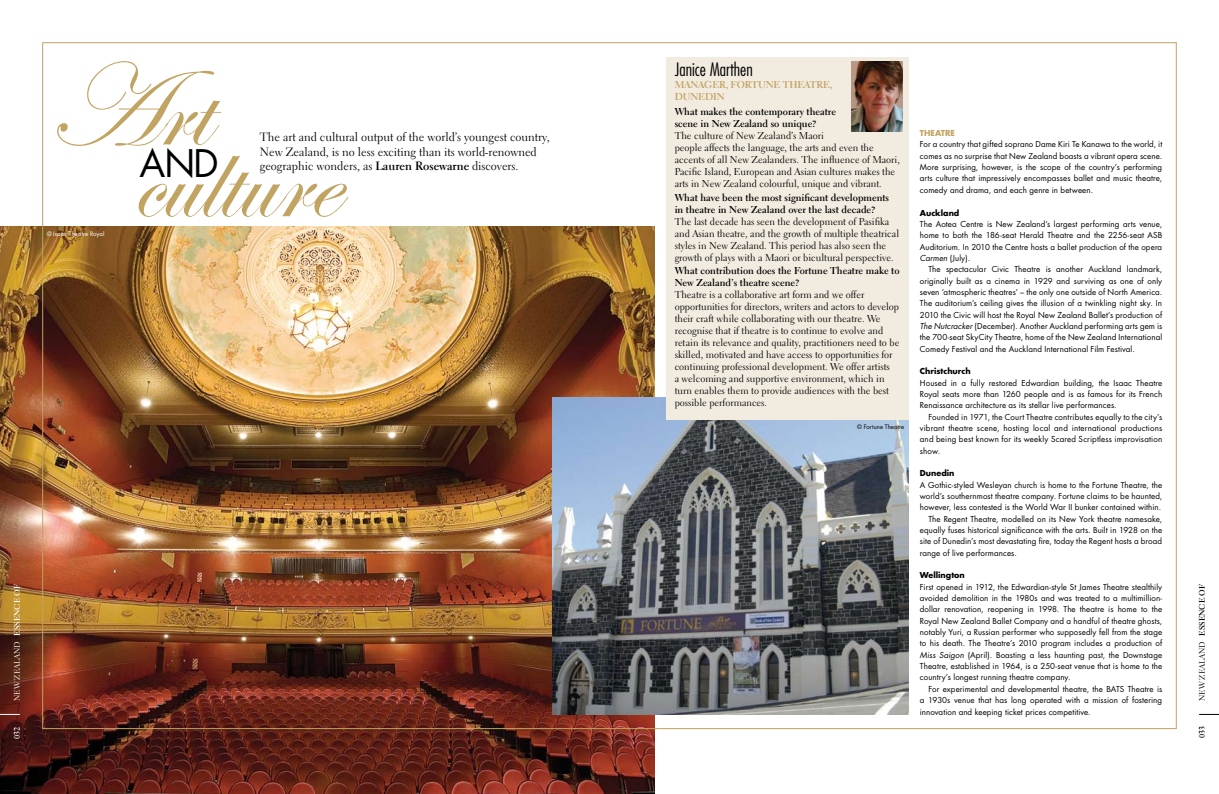
<style>
.page{position:relative;width:1219px;height:794px;background:#fff}
.page>*{position:absolute;margin:0;border:0;box-sizing:border-box;transform-origin:0 0}
.t1{font:120px "Edwardian Script ITC";color:#c1a362}
.t2{font:37px "Futura";color:#000}
.t3{font:300 condensed 18px "Futura";color:#000}
.t4{font:12px/14.4px "Electra LH";color:#000}
.t5{font:10px/12px "Electra LH";color:#000}
.t6{font:700 10px/12px "Electra LH";color:#000}
.t7{font:700 10px/12px "Electra LH";letter-spacing:-.01em;color:#c1a362}
.t8{font:8px/11.3px "Futura";letter-spacing:.01em;color:#000;text-align:justify}
.t9{font:700 8px "Futura";color:#000}
.t10{font:8px "Electra LH";color:#fff}
.t11{font:8px "Electra LH";color:#000}
.t12{font:700 8px "Futura";color:#c1a362}
.t13{font:700 8px "Electra LH";color:#fff}
.t14{font:700 8px "Electra LH";color:#000}
.t15{font:6px "Futura";letter-spacing:.01em;color:#fff}
.t16{font:6px "Futura";letter-spacing:.01em;color:#000}
.s1{font-weight:700}
.s2{font-style:italic}
</style>
<div class="page">
<img style="left:0;top:227px;width:655px;height:567px">
<svg style="left:0;top:714px;width:20px;height:1px"></svg>
<svg style="left:1199px;top:714px;width:20px;height:1px"></svg>
<img style="left:553px;top:397px;width:356px;height:317px">
<div style="left:666px;top:57px;width:243px;height:363px;background:#f2ebdf"></div>
<img style="left:851px;top:62px;width:52px;height:70px">
<h1 class="t1" style="left:47px;top:42px;width:163px">Art</h1>
<h1 class="t1" style="left:132px;top:113px;width:207px">culture</h1>
<h3 class="t4" style="left:260px;top:130px;width:292px">The art and cultural output of the world’s youngest country,<br>New Zealand, is no less exciting than its world-renowned geographic wonders, as <span class="s1">Lauren Rosewarne</span> discovers.</h3>
<h2 class="t2" style="left:140px;top:140px;width:81px">and</h2>
<p class="t15" style="left:47px;top:230px;width:59px">© Isaac Theatre Royal</p>
<p class="t10" style="left:12px;top:701px;width:118px;rotate:-90deg">NEW ZEALAND <span class="s1">essence of</span></p>
<p class="t13" style="left:12px;top:739px;width:14px;rotate:-90deg">032</p>
<h3 class="t3" style="left:675px;top:59px;width:80px">Janice Marthen</h3>
<p class="t7" style="left:675px;top:79px;width:159px">Manager, Fortune Theatre,<br>Dunedin</p>
<p class="t6" style="left:675px;top:106px;width:163px">What makes the contemporary theatre scene in New Zealand so unique?</p>
<p class="t5" style="left:675px;top:130px;width:227px">The culture of New Zealand’s Maori<br>people affects the language, the arts and even the accents of all New Zealanders. The influence of Maori, Pacific Island, European and Asian cultures makes the arts in New Zealand colourful, unique and vibrant.</p>
<p class="t6" style="left:675px;top:191px;width:216px">What have been the most significant developments in theatre in New Zealand over the last decade?</p>
<p class="t5" style="left:675px;top:215px;width:226px">The last decade has seen the development of Pasifika and Asian theatre, and the growth of multiple theatrical styles in New Zealand. This period has also seen the growth of plays with a Maori or bicultural perspective.</p>
<p class="t6" style="left:675px;top:265px;width:226px">What contribution does the Fortune Theatre make to<br>New Zealand’s theatre scene?</p>
<p class="t5" style="left:675px;top:289px;width:226px">Theatre is a collaborative art form and we offer opportunities for directors, writers and actors to develop their craft while collaborating with our theatre. We recognise that if theatre is to continue to evolve and retain its relevance and quality, practitioners need to be skilled, motivated and have access to opportunities for continuing professional development. We offer artists<br>a welcoming and supportive environment, which in turn enables them to provide audiences with the best possible performances.</p>
<p class="t16" style="left:857px;top:422px;width:49px">© Fortune Theatre</p>
<p class="t12" style="left:920px;top:128px;width:36px">Theatre</p>
<p class="t8" style="left:920px;top:139px;width:244px">For a country that gifted soprano Dame Kiri Te Kanawa to the world, it comes as no surprise that New Zealand boasts a vibrant opera scene.<br>More surprising, however, is the scope of the country’s performing arts culture that impressively encompasses ballet and music theatre, comedy and drama, and each genre in between.</p>
<p class="t9" style="left:920px;top:207px;width:41px">Auckland</p>
<p class="t8" style="left:920px;top:218px;width:244px">The Aotea Centre is N ew Zealand’s largest performing arts venue, home to both the 186-seat Herald Theatre and the 2256-seat ASB Auditorium. In 2010 the Centre hosts a ballet production of the opera <span class="s2">Carmen</span> (July).</p>
<p class="t8" style="left:920px;top:264px;width:244px;text-indent:9px">The spectacular Civic Theatre is another Auckland landmark, originally built as a cinema in 1929 and surviving as one of only seven ‘atmospheric theatres’ – the only one outside of North America.<br>The auditorium’s ceiling gives the illusion of a twinkling night sky. In 2010 the Civic will host the Royal New Zealand Ballet’s production of <span class="s2">The Nutcracker</span> (December). Another Auckland performing arts gem is the 700-seat SkyCity Theatre, home of the New Zealand International Comedy Festival and the Auckland International Film Festival.</p>
<p class="t9" style="left:920px;top:366px;width:52px">Christchurch</p>
<p class="t8" style="left:920px;top:377px;width:244px">Housed in a fully restored Edwardian building, the Isaac Theatre Royal seats more than 1260 people and is as famous for its French Renaissance architecture as its stellar live performances.</p>
<p class="t8" style="left:920px;top:411px;width:244px;text-indent:9px">Founded in 1971, the Court Theatre contributes equally to the city’s vibrant theatre scene, hosting local and international productions and being best known for its weekly Scared Scriptless improvisation show.</p>
<p class="t9" style="left:920px;top:468px;width:36px">Dunedin</p>
<p class="t8" style="left:920px;top:479px;width:244px">A Gothic-styled Wesleyan church is home to the Fortune Theatre, the</p>
<p class="t8" style="left:920px;top:490px;width:244px">world’s southernmost theatre company. Fortune claims to be haunted,</p>
<p class="t8" style="left:920px;top:502px;width:243px">however, less contested is the World War II bunker contained within.</p>
<p class="t8" style="left:928px;top:513px;width:235px">The Regent Theatre, modelled on its N ew York theatre namesake,</p>
<p class="t8" style="left:920px;top:524px;width:244px">equally fuses historical significance with the arts. Built in 1928 on the</p>
<p class="t8" style="left:920px;top:536px;width:244px">site of Dunedin’s most devastating fire, today the Regent hosts a broad</p>
<p class="t8" style="left:920px;top:547px;width:98px">range of live performances.</p>
<p class="t9" style="left:920px;top:570px;width:46px">Wellington</p>
<p class="t8" style="left:920px;top:581px;width:244px">First opened in 1912, the Edwardian-style St James Theatre stealthily avoided demolition in the 1980s and was treated to a multimillion&shy;dollar renovation, reopening in 1998. The theatre is home to the Royal New Zealand Ballet Company and a handful of theatre ghosts, notably Yuri, a Russian performer who supposedly fell from the stage to his death. The Theatre’s 2010 program includes a production of <span class="s2">Miss Saigon</span> (April). Boasting a less haunting past, the Downstage Theatre, established in 1964, is a 250-seat venue that is home to the country’s longest running theatre company.</p>
<p class="t8" style="left:920px;top:683px;width:244px;text-indent:9px">For experimental and developmental theatre, the BATS Theatre is a 1930s venue that has long operated with a mission of fostering innovation and keeping ticket prices competitive.</p>
<p class="t11" style="left:1197px;top:701px;width:118px;rotate:-90deg">NEW ZEALAND <span class="s1">essence of</span></p>
<p class="t14" style="left:1197px;top:738px;width:13px;rotate:-90deg">033</p>
</div>
